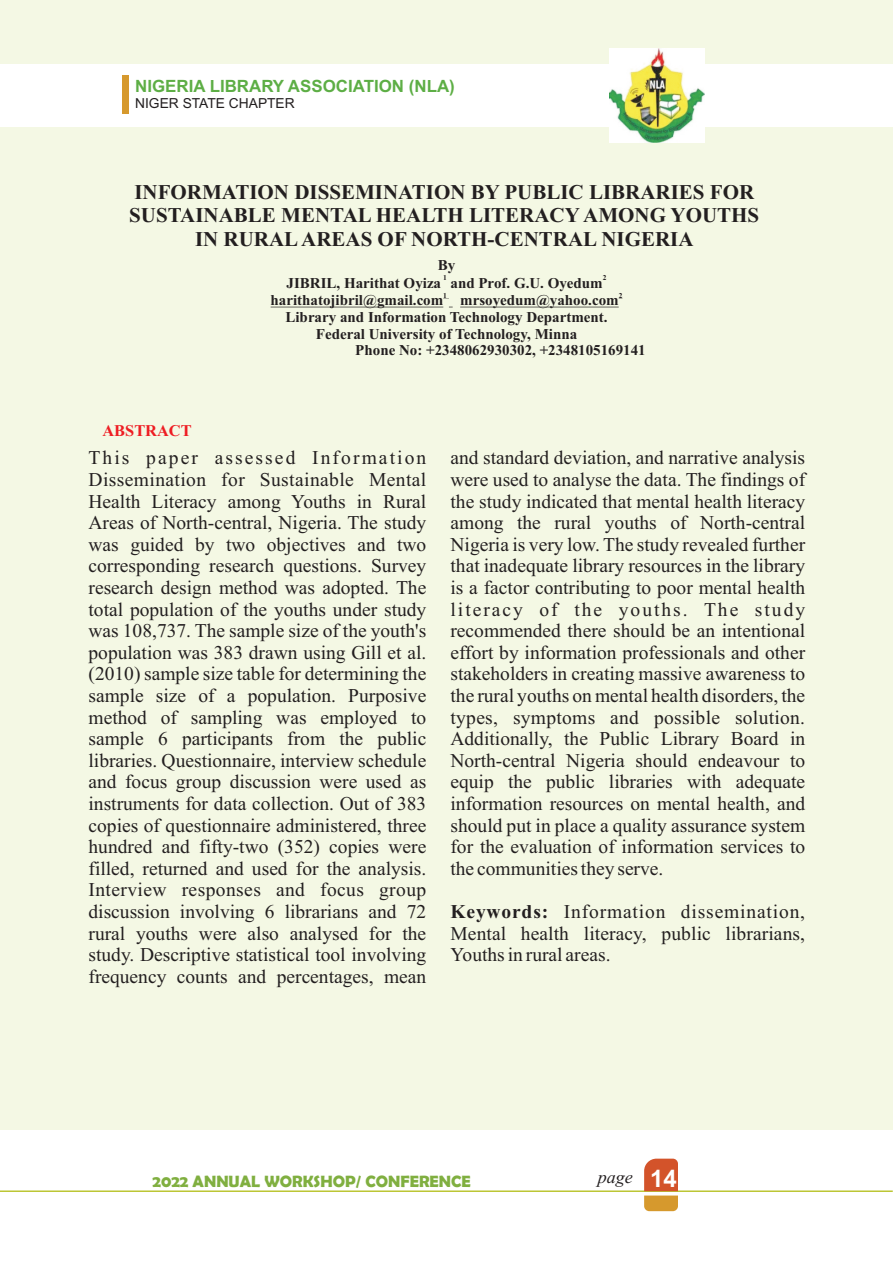
<style>
.page{position:relative;width:893px;height:1263px;background:#f4f8e4}
.page>*{position:absolute;margin:0;border:0;box-sizing:border-box;transform-origin:0 0}
.t1{font:700 21px/23.2px "Times New Roman";color:#231f20;text-align:center}
.t2{font:19.5px/21.6px "Times New Roman";color:#231f20;text-align:justify}
.t3{font:italic 18px "Times New Roman";color:#231f20}
.t4{font:700 16.95px "Arial";color:#5dae45}
.t5{font:700 16.5px "Berlin Sans FB Demi";color:#80af40}
.t6{font:700 16.35px "Times New Roman";color:#ee1d23}
.t7{font:700 15px "Times New Roman";color:#231f20}
.t8{font:13.8px "Arial";color:#231f20}
.t9{font:700 7.5px "Times New Roman";color:#231f20}
.s1{font-weight:700}
.s2{font-family:"Arial";font-weight:700;font-style:normal;font-size:24px;color:#fff}
</style>
<div class="page">
<div style="left:0;top:1130px;width:893px;height:133px;background:#fff"></div>
<div style="left:0;top:64px;width:893px;height:63px;background:#fff"></div>
<div style="left:122px;top:75px;width:7px;height:39px;background:#d6992d"></div>
<hr style="left:0;top:1190px;width:893px;height:2px;background:#bcc634">
<svg style="left:644px;top:1159px;width:34px;height:52px;background:#d7793f"></svg>
<img style="left:610px;top:49px;width:94px;height:94px">
<hr style="left:271px;top:307px;width:172px;height:1px;background:#231f20">
<hr style="left:460px;top:307px;width:159px;height:1px;background:#231f20">
<p class="t4" style="left:135px;top:80px;width:321px">NIGERIA LIBRARY ASSOCIATION (NLA)</p>
<p class="t8" style="left:135px;top:98px;width:161px">NIGER STATE CHAPTER</p>
<p class="t1" style="left:129px;top:183px;width:631px">INFORMATION DISSEMINATION BY PUBLIC LIBRARIES FOR<br>SUSTAINABLE MENTAL HEALTH LITERACY AMONG YOUTHS<br>IN RURALAREAS OF NORTH-CENTRAL NIGERIA</p>
<p class="t6" style="left:102px;top:425px;width:91px">ABSTRACT</p>
<p class="t7" style="left:438px;top:260px;width:19px">By</p>
<p class="t9" style="left:443px;top:275px;width:5px">1</p>
<p class="t9" style="left:603px;top:275px;width:5px">2</p>
<p class="t7" style="left:287px;top:278px;width:318px">JIBRIL, Harithat Oyiza and Prof. G.U. Oyedum</p>
<p class="t9" style="left:443px;top:293px;width:5px">1</p>
<p class="t9" style="left:619px;top:293px;width:5px">2</p>
<p class="t7" style="left:271px;top:295px;width:350px">harithatojibril@gmail.com mrsoyedum@yahoo.com</p>
<p class="t7" style="left:285px;top:312px;width:324px">Library and Information Technology Department.</p>
<p class="t7" style="left:316px;top:328px;width:263px">Federal University of Technology, Minna</p>
<p class="t7" style="left:355px;top:345px;width:292px">Phone No: +2348062930302, +2348105169141</p>
<p class="t2" style="left:89px;top:449px;width:339px">This paper assessed Information Dissemination for Sustainable Mental Health Literacy among Youths in Rural Areas of North-central, Nigeria. The study was guided by two objectives and two corresponding research questions. Survey research design method was adopted. The total population of the youths under study was 108,737. The sample size of the youth's population was 383 drawn using Gill et al. (2010) sample size table for determining the sample size of a population. Purposive method of sampling was employed to sample 6 participants from the public libraries. Questionnaire, interview schedule and focus group discussion were used as instruments for data collection. Out of 383 copies of questionnaire administered, three hundred and fifty-two (352) copies were filled, returned and used for the analysis.<br>Interview responses and focus group discussion involving 6 librarians and 72 rural youths were also analysed for the study. Descriptive statistical tool involving frequency counts and percentages, mean</p>
<p class="t2" style="left:450px;top:449px;width:356px">and standard deviation, and narrative analysis were used to analyse the data. The findings of the study indicated that mental health literacy among the rural youths of North-central Nigeria is very low. The study revealed further that inadequate library resources in the library is a factor contributing to poor mental health literacy of the youths. The study recommended there should be an intentional effort by information professionals and other stakeholders in creating massive awareness to the rural youths on mental health disorders, the types, symptoms and possible solution.<br>Additionally, the Public Library Board in North-central Nigeria should endeavour to equip the public libraries with adequate information resources on mental health, and should put in place a quality assurance system for the evaluation of information services to the communities they serve.</p>
<p class="t2" style="left:450px;top:902px;width:356px"><span class="s1">Keywords:</span> Information dissemination, Mental health literacy, public librarians, Youths in rural areas.</p>
<p class="t5" style="left:152px;top:1171px;width:320px">2022 ANNUAL WORKSHOP/ CONFERENCE</p>
<p class="t3" style="left:598px;top:1171px;width:81px">page <span class="s2">14</span></p>
</div>
